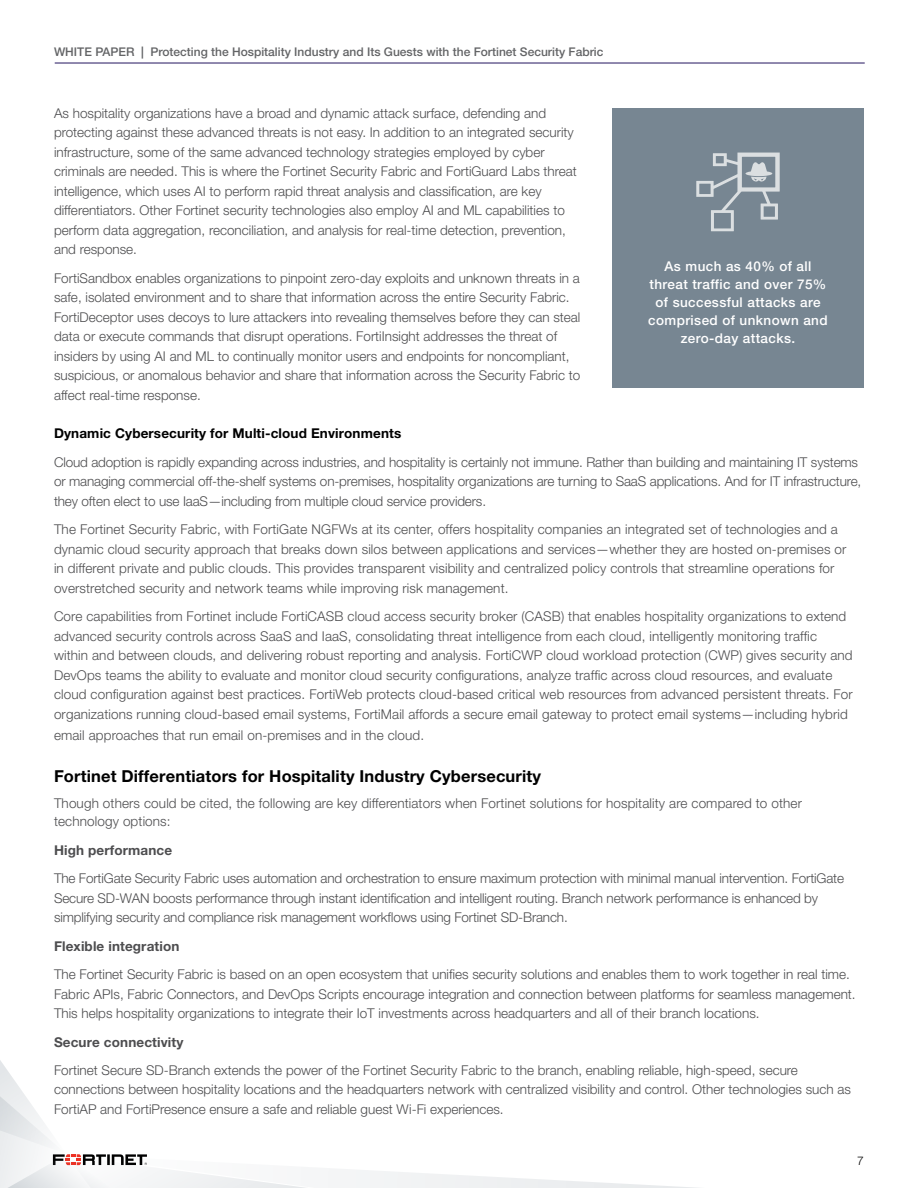
<style>
.page{position:relative;width:918px;height:1188px;background:#fff}
.page>*{position:absolute;margin:0;border:0;box-sizing:border-box;transform-origin:0 0}
.Body_Copy{font:700 16.5px "Helvetica Neue LT Pro";letter-spacing:.01em;color:#000}
.Body_Copy-2{font:300 13.5px/19.5px "Helvetica Neue LT Pro";color:#4d4d4f}
.Sidebar-call_out{font:500 13.5px/18px "Helvetica Neue LT Pro";letter-spacing:.03em;color:#fff;text-align:center}
.Body_Copy-3{font:700 13.5px "Helvetica Neue LT Pro";letter-spacing:.01em;color:#4d4d4f}
.Body_Copy-4{font:700 13.5px "Helvetica Neue LT Pro";letter-spacing:.01em;color:#000}
.t1{font:500 12px "Helvetica Neue LT Pro";color:#636466}
.t2{font:300 12px "Helvetica Neue LT Pro";color:#000}
.s1{font-weight:700}
</style>
<div class="page">
<hr style="left:55px;top:63px;width:810px;height:1px;background:#23145f">
<svg style="left:0;top:1060px;width:697px;height:128px"></svg>
<div style="left:612px;top:108px;width:252px;height:279px;background:#778692"></div>
<svg style="left:696px;top:153px;width:84px;height:78px"></svg>
<p class="t1" style="left:54px;top:44px;width:551px">WHITE PAPER <span class="s1">|</span> Protecting the Hospitality Industry and Its Guests with the Fortinet Security Fabric</p>
<p class="Body_Copy-2" style="left:54px;top:103px;width:524px">As hospitality organizations have a broad and dynamic attack surface, defending and protecting against these advanced threats is not easy. In addition to an integrated security infrastructure, some of the same advanced technology strategies employed by cyber criminals are needed. This is where the Fortinet Security Fabric and FortiGuard Labs threat intelligence, which uses AI to perform rapid threat analysis and classification, are key differentiators. Other Fortinet security technologies also employ AI and ML capabilities to perform data aggregation, reconciliation, and analysis for real-time detection, prevention, and response.</p>
<p class="Body_Copy-2" style="left:54px;top:268px;width:528px">FortiSandbox enables organizations to pinpoint zero-day exploits and unknown threats in a safe, isolated environment and to share that information across the entire Security Fabric.<br>FortiDeceptor uses decoys to lure attackers into revealing themselves before they can steal data or execute commands that disrupt operations. FortiInsight addresses the threat of insiders by using AI and ML to continually monitor users and endpoints for noncompliant, suspicious, or anomalous behavior and share that information across the Security Fabric to affect real-time response.</p>
<p class="Body_Copy-4" style="left:54px;top:425px;width:349px">Dynamic Cybersecurity for Multi-cloud Environments</p>
<p class="Body_Copy-2" style="left:54px;top:452px;width:809px">Cloud adoption is rapidly expanding across industries, and hospitality is certainly not immune. Rather than building and maintaining IT systems or managing commercial off-the-shelf systems on-premises, hospitality organizations are turning to SaaS applications. And for IT infrastructure, they often elect to use IaaS—including from multiple cloud service providers.</p>
<p class="Body_Copy-2" style="left:54px;top:519px;width:794px">The Fortinet Security Fabric, with FortiGate NGFWs at its center, offers hospitality companies an integrated set of technologies and a dynamic cloud security approach that breaks down silos between applications and services—whether they are hosted on-premises or in different private and public clouds. This provides transparent visibility and centralized policy controls that streamline operations for overstretched security and network teams while improving risk management.</p>
<p class="Body_Copy-2" style="left:54px;top:606px;width:800px">Core capabilities from Fortinet include FortiCASB cloud access security broker (CASB) that enables hospitality organizations to extend advanced security controls across SaaS and IaaS, consolidating threat intelligence from each cloud, intelligently monitoring traffic within and between clouds, and delivering robust reporting and analysis. FortiCWP cloud workload protection (CWP) gives security and DevOps teams the ability to evaluate and monitor cloud security configurations, analyze traffic across cloud resources, and evaluate cloud configuration against best practices. FortiWeb protects cloud-based critical web resources from advanced persistent threats. For organizations running cloud-based email systems, FortiMail affords a secure email gateway to protect email systems—including hybrid</p>
<p class="Body_Copy-2" style="left:54px;top:725px;width:372px">email approaches that run email on-premises and in the cloud.</p>
<p class="Body_Copy" style="left:54px;top:765px;width:489px">Fortinet Differentiators for Hospitality Industry Cybersecurity</p>
<p class="Body_Copy-2" style="left:54px;top:794px;width:749px;line-height:18px">Though others could be cited, the following are key differentiators when Fortinet solutions for hospitality are compared to other technology options:</p>
<p class="Body_Copy-3" style="left:54px;top:842px;width:120px">High performance</p>
<p class="Body_Copy-2" style="left:54px;top:868px;width:792px">The FortiGate Security Fabric uses automation and orchestration to ensure maximum protection with minimal manual intervention. FortiGate<br>Secure SD-WAN boosts performance through instant identification and intelligent routing. Branch network performance is enhanced by simplifying security and compliance risk management workflows using Fortinet SD-Branch.</p>
<p class="Body_Copy-3" style="left:54px;top:938px;width:127px">Flexible integration</p>
<p class="Body_Copy-2" style="left:54px;top:964px;width:803px">The Fortinet Security Fabric is based on an open ecosystem that unifies security solutions and enables them to work together in real time.<br>Fabric APIs, Fabric Connectors, and DevOps Scripts encourage integration and connection between platforms for seamless management.<br>This helps hospitality organizations to integrate their IoT investments across headquarters and all of their branch locations.</p>
<p class="Body_Copy-3" style="left:54px;top:1033px;width:131px">Secure connectivity</p>
<p class="Body_Copy-2" style="left:54px;top:1060px;width:798px">Fortinet Secure SD-Branch extends the power of the Fortinet Security Fabric to the branch, enabling reliable, high-speed, secure connections between hospitality locations and the headquarters network with centralized visibility and control. Other technologies such as<br>FortiAP and FortiPresence ensure a safe and reliable guest Wi-Fi experiences.</p>
<p class="Sidebar-call_out" style="left:648px;top:257px;width:181px">As much as 40% of all threat traffic and over 75% of successful attacks are comprised of unknown and zero-day attacks.</p>
<p class="t2" style="left:857px;top:1154px;width:8px">7</p>
</div>
